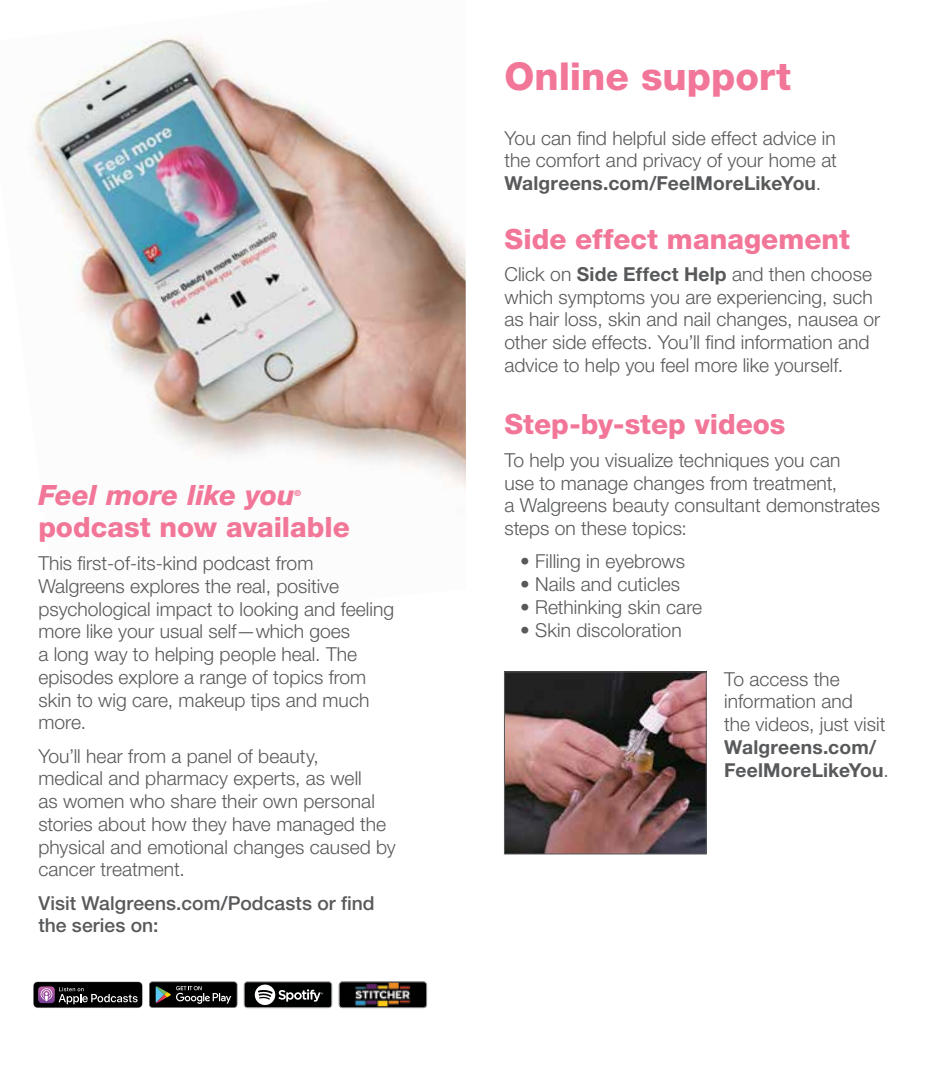
<style>
.page{position:relative;width:930px;height:1071px;background:#fff}
.page>*{position:absolute;margin:0;border:0;box-sizing:border-box;transform-origin:0 0}
.t1{font:800 38.5px "Helvetica Neue LT Std";color:#f27698}
.t2{font:800 28px "Helvetica Neue LT Std";color:#f27698}
.t3{font:italic 800 28px "Helvetica Neue LT Std";letter-spacing:-.005em;color:#f27698}
.t4{font:300 19.25px/22.8px "Helvetica Neue LT Std";color:#58595b}
.t5{font:500 19.25px/22.8px "Helvetica Neue LT Std";letter-spacing:.005em;color:#58595b}
.t6{font:700 19.25px/22.8px "Helvetica Neue LT Std";letter-spacing:.01em;color:#58595b}
.t7{font:italic 800 8.22px "Helvetica Neue LT Std";color:#f27698}
.s1{font-weight:700}
.s2{font-weight:300}
</style>
<div class="page">
<img style="left:33px;top:35px;width:433px;height:455px">
<svg style="left:33px;top:982px;width:110px;height:26px;background:#302b31"></svg>
<svg style="left:151px;top:981px;width:87px;height:25px"></svg>
<svg style="left:149px;top:982px;width:88px;height:26px;background:#282a29"></svg>
<div style="left:244px;top:982px;width:88px;height:26px;background:#000101;border-radius:3px"></div>
<div style="left:244px;top:982px;width:88px;height:26px;border:1px solid #a7a9ac;border-radius:3px"></div>
<svg style="left:255px;top:985px;width:68px;height:20px"></svg>
<img style="left:339px;top:982px;width:88px;height:26px">
<div style="left:339px;top:982px;width:88px;height:26px;border:1px solid #a7a9ac;border-radius:3px"></div>
<img style="left:506px;top:673px;width:198px;height:179px">
<div style="left:504px;top:671px;width:202px;height:183px;border:1px solid #58595b"></div>
<h2 class="t3" style="left:38px;top:479px;width:258px">Feel more like you</h2>
<p class="t7" style="left:294px;top:488px;width:8px">®</p>
<h2 class="t2" style="left:38px;top:510px;width:313px">podcast now available</h2>
<p class="t4" style="left:38px;top:552px;width:357px">This first-of-its-kind podcast from Walgreens explores the real, positive psychological impact to looking and feeling more like your usual self—which goes<br>a long way to helping people heal. The episodes explore a range of topics from skin to wig care, makeup tips and much more.</p>
<p class="t4" style="left:38px;top:744px;width:359px">You’ll hear from a panel of beauty,<br>medical and pharmacy experts, as well<br>as women who share their own personal stories about how they have managed the physical and emotional changes caused by cancer treatment.</p>
<p class="t5" style="left:38px;top:891px;width:338px">Visit Walgreens.com/Podcasts or find the series on:</p>
<h1 class="t1" style="left:504px;top:54px;width:288px">Online support</h1>
<p class="t4" style="left:504px;top:126px;width:334px;text-align:justify">You can find helpful side effect advice in the comfort and privacy of your home at <span class="s1">Walgreens.com/FeelMoreLikeYou</span>.</p>
<h2 class="t2" style="left:504px;top:223px;width:347px">Side effect management</h2>
<p class="t4" style="left:504px;top:262px;width:377px">Click on <span class="s1">Side Effect Help</span> and then choose which symptoms you are experiencing, such as hair loss, skin and nail changes, nausea or other side effects. You’ll find information and advice to help you feel more like yourself.</p>
<h2 class="t2" style="left:504px;top:407px;width:282px">Step-by-step videos</h2>
<p class="t4" style="left:504px;top:448px;width:377px">To help you visualize techniques you can<br>use to manage changes from treatment,<br>a Walgreens beauty consultant demonstrates steps on these topics:</p>
<p class="t4" style="left:520px;top:550px;width:166px">• Filling in eyebrows</p>
<p class="t4" style="left:520px;top:573px;width:161px">• Nails and cuticles</p>
<p class="t4" style="left:520px;top:595px;width:183px">• Rethinking skin care</p>
<p class="t4" style="left:520px;top:618px;width:163px">• Skin discoloration</p>
<p class="t4" style="left:724px;top:667px;width:163px">To access the information and<br>the videos, just visit</p>
<p class="t6" style="left:724px;top:735px;width:166px">Walgreens.com/<br>FeelMoreLikeYou<span class="s2">.</span></p>
</div>
